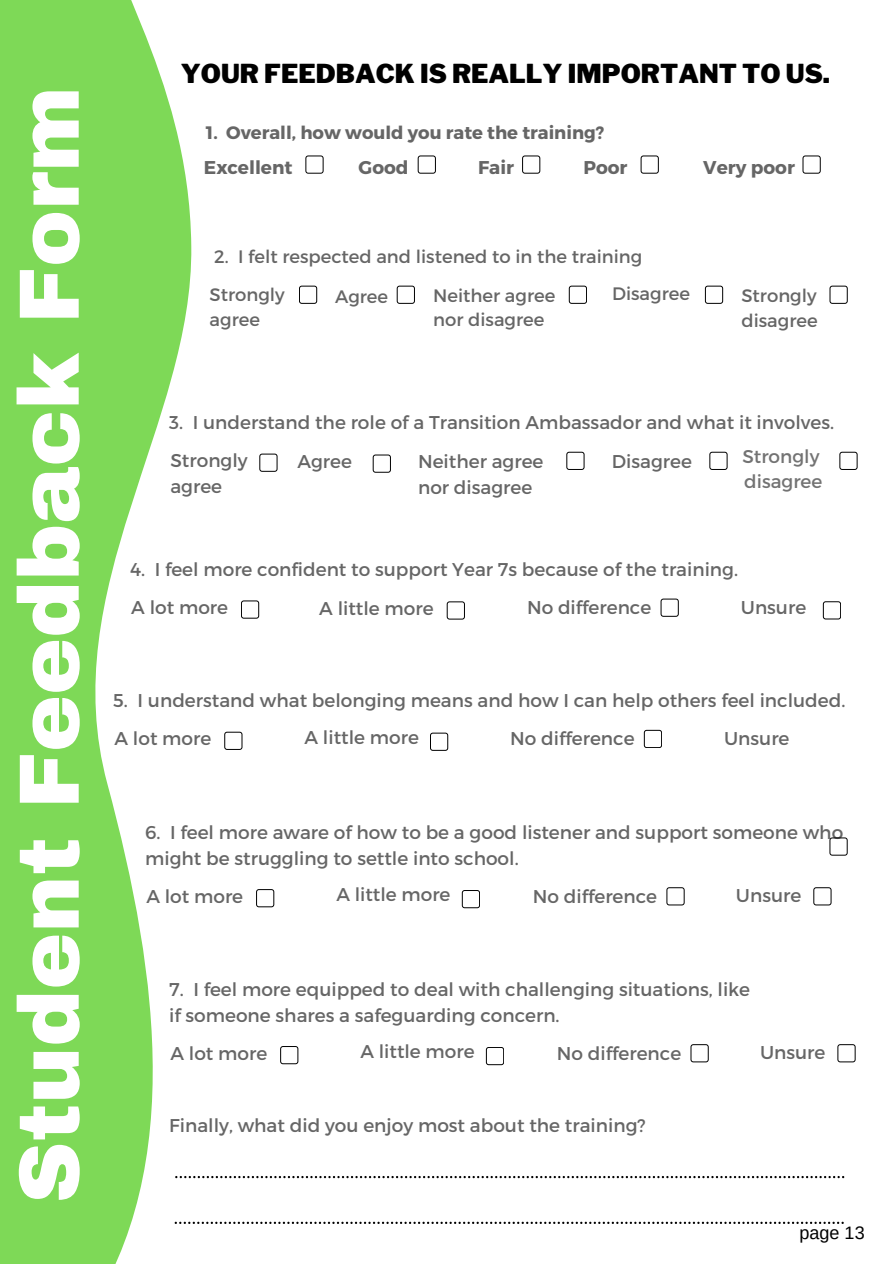
<style>
.page{position:relative;width:894px;height:1264px;background:#fff}
.page>*{position:absolute;margin:0;border:0;box-sizing:border-box;transform-origin:0 0}
.t1{font:900 85.5px "Archivo";color:#fff}
.t2{font:900 25.95px "Libre Franklin";color:#000}
.t3{font:18.45px/38.1px "Montserrat";color:#666}
.t4{font:700 18.45px "Montserrat";color:#666}
.t5{font:18.45px/24.8px "Montserrat";color:#737373}
.t6{font:18px/38px "Montserrat";color:#666}
.t7{font:700 18px "Montserrat";color:#666}
.t8{font:18px "Arimo";color:#000}
</style>
<div class="page">
<svg style="left:0;top:0;width:193px;height:1263px;fill:#7ed957"></svg>
<svg style="left:299px;top:286px;width:18px;height:18px"></svg>
<svg style="left:396px;top:286px;width:18px;height:18px"></svg>
<svg style="left:568px;top:286px;width:18px;height:18px"></svg>
<svg style="left:704px;top:286px;width:18px;height:18px"></svg>
<svg style="left:829px;top:286px;width:18px;height:18px"></svg>
<svg style="left:175px;top:1175px;width:669px;height:3px"></svg>
<svg style="left:175px;top:1221px;width:668px;height:2px"></svg>
<svg style="left:224px;top:731px;width:18px;height:18px"></svg>
<svg style="left:430px;top:732px;width:18px;height:18px"></svg>
<svg style="left:643px;top:730px;width:18px;height:18px"></svg>
<svg style="left:241px;top:600px;width:18px;height:18px"></svg>
<svg style="left:446px;top:601px;width:18px;height:18px"></svg>
<svg style="left:660px;top:598px;width:18px;height:18px"></svg>
<svg style="left:822px;top:601px;width:18px;height:18px"></svg>
<svg style="left:417px;top:155px;width:18px;height:18px"></svg>
<svg style="left:522px;top:155px;width:18px;height:18px"></svg>
<svg style="left:640px;top:155px;width:18px;height:18px"></svg>
<svg style="left:802px;top:155px;width:18px;height:18px"></svg>
<svg style="left:305px;top:155px;width:18px;height:18px"></svg>
<svg style="left:256px;top:889px;width:18px;height:18px"></svg>
<svg style="left:462px;top:890px;width:18px;height:18px"></svg>
<svg style="left:666px;top:887px;width:18px;height:18px"></svg>
<svg style="left:813px;top:887px;width:18px;height:18px"></svg>
<svg style="left:259px;top:453px;width:18px;height:18px"></svg>
<svg style="left:372px;top:454px;width:18px;height:18px"></svg>
<svg style="left:566px;top:452px;width:18px;height:18px"></svg>
<svg style="left:709px;top:452px;width:18px;height:18px"></svg>
<svg style="left:839px;top:452px;width:18px;height:18px"></svg>
<svg style="left:829px;top:837px;width:18px;height:18px"></svg>
<svg style="left:280px;top:1046px;width:18px;height:18px"></svg>
<svg style="left:486px;top:1047px;width:18px;height:18px"></svg>
<svg style="left:690px;top:1044px;width:18px;height:18px"></svg>
<svg style="left:837px;top:1044px;width:18px;height:18px"></svg>
<h1 class="t1" style="left:4px;top:1203px;width:1118px;rotate:-90deg">Student Feedback Form</h1>
<h2 class="t2" style="left:181px;top:58px;width:650px">YOUR FEEDBACK IS REALLY IMPORTANT TO US.</h2>
<p class="t7" style="left:206px;top:121px;width:400px">1. Overall, how would you rate the training?</p>
<p class="t4" style="left:204px;top:155px;width:90px">Excellent</p>
<p class="t4" style="left:358px;top:155px;width:51px">Good</p>
<p class="t4" style="left:478px;top:155px;width:37px">Fair</p>
<p class="t4" style="left:583px;top:155px;width:46px">Poor</p>
<p class="t4" style="left:703px;top:155px;width:93px">Very poor</p>
<p class="t6" style="left:433px;top:237px;width:211px;text-indent:-219px">2. I felt respected and listened to in the training<br>Neither agree</p>
<p class="t6" style="left:433px;top:300px;width:113px">nor disagree</p>
<p class="t6" style="left:209px;top:281px;width:77px;line-height:25px">Strongly agree</p>
<p class="t6" style="left:335px;top:277px;width:55px">Agree</p>
<p class="t6" style="left:612px;top:274px;width:79px">Disagree</p>
<p class="t6" style="left:741px;top:282px;width:78px;line-height:24.8px">Strongly disagree</p>
<p class="t3" style="left:169px;top:402px;width:666px">3. I understand the role of a Transition Ambassador and what it involves.<br>Strongly</p>
<p class="t3" style="left:170px;top:466px;width:53px">agree</p>
<p class="t3" style="left:297px;top:441px;width:56px">Agree</p>
<p class="t3" style="left:418px;top:447px;width:127px;line-height:26px">Neither agree nor disagree</p>
<p class="t3" style="left:611px;top:441px;width:82px">Disagree</p>
<p class="t5" style="left:742px;top:443px;width:81px">Strongly disagree</p>
<p class="t3" style="left:130px;top:549px;width:609px">4. I feel more confident to support Year 7s because of the training.<br>A lot more</p>
<p class="t3" style="left:319px;top:588px;width:116px">A little more</p>
<p class="t3" style="left:527px;top:587px;width:126px">No difference</p>
<p class="t3" style="left:740px;top:587px;width:67px">Unsure</p>
<p class="t3" style="left:113px;top:680px;width:733px">5. I understand what belonging means and how I can help others feel included.<br>A lot more</p>
<p class="t3" style="left:304px;top:718px;width:116px">A little more</p>
<p class="t3" style="left:510px;top:718px;width:126px">No difference</p>
<p class="t3" style="left:724px;top:718px;width:67px">Unsure</p>
<p class="t3" style="left:145px;top:818px;width:699px;line-height:26px">6. I feel more aware of how to be a good listener and support someone who might be struggling to settle into school.</p>
<p class="t3" style="left:146px;top:876px;width:98px">A lot more</p>
<p class="t3" style="left:336px;top:874px;width:116px">A little more</p>
<p class="t3" style="left:532px;top:876px;width:126px">No difference</p>
<p class="t3" style="left:735px;top:875px;width:67px">Unsure</p>
<p class="t3" style="left:169px;top:975px;width:582px;line-height:26px">7. I feel more equipped to deal with challenging situations, like if someone shares a safeguarding concern.</p>
<p class="t3" style="left:170px;top:1033px;width:98px">A lot more</p>
<p class="t3" style="left:360px;top:1031px;width:116px">A little more</p>
<p class="t3" style="left:556px;top:1033px;width:126px">No difference</p>
<p class="t3" style="left:759px;top:1032px;width:67px">Unsure</p>
<p class="t3" style="left:169px;top:1105px;width:478px">Finally, what did you enjoy most about the training?</p>
<p class="t8" style="left:799px;top:1222px;width:67px">page 13</p>
</div>
